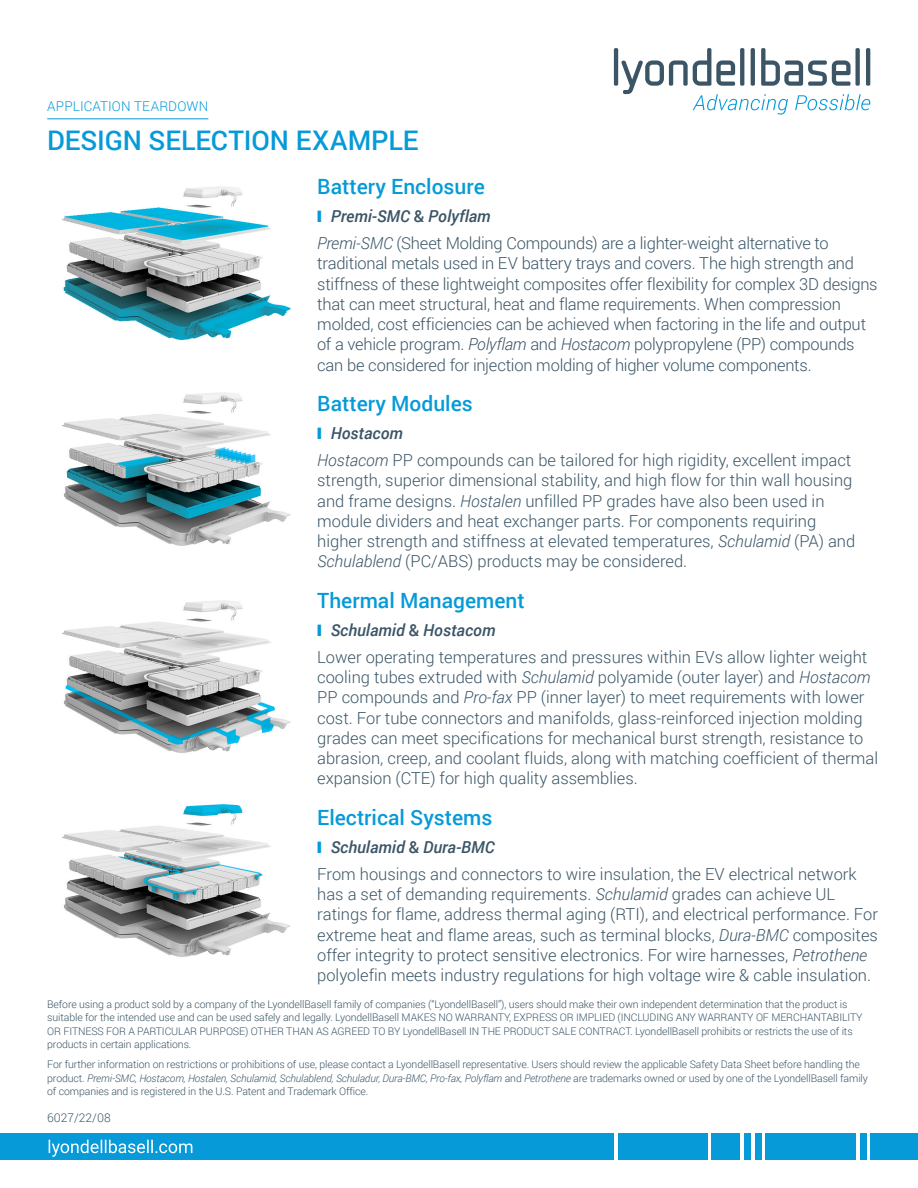
<style>
.page{position:relative;width:918px;height:1188px;background:#fff}
.page>*{position:absolute;margin:0;border:0;box-sizing:border-box;transform-origin:0 0}
.Product_Name{font:500 27px "Roboto";letter-spacing:-.005em;color:#069ad9}
.t1{font:500 21px "Roboto";color:#069ad9}
.t2{font:300 16.5px/20.2px "Roboto";color:#3b5566}
.t3{font:italic 500 16.5px "Roboto";color:#3b5566}
.Product_Information{font:300 13.5px "Roboto";letter-spacing:.01em;color:#069ad9}
.t4{font:300 12px "Roboto";color:#3b5566}
.t5{font:300 10.5px/13.5px "Roboto";letter-spacing:-.01em;color:#3b5566}
.s1{color:#069ad9}
.s2{font-style:normal}
.s3{font-style:italic}
</style>
<div class="page">
<img style="left:62px;top:804px;width:229px;height:153px">
<img style="left:62px;top:600px;width:229px;height:153px">
<hr style="left:614px;top:48px;width:4px;height:38px;background:#3b5566;border-radius:2px">
<svg style="left:621px;top:48px;width:249px;height:66px"></svg>
<hr style="left:47px;top:118px;width:161px;height:1px;background:#069ad9">
<div style="left:0;top:1133px;width:614px;height:27px;background:#069ad9"></div>
<div style="left:618px;top:1133px;width:89px;height:27px;background:#069ad9"></div>
<div style="left:712px;top:1133px;width:28px;height:27px;background:#069ad9"></div>
<div style="left:745px;top:1133px;width:6px;height:27px;background:#069ad9"></div>
<div style="left:755px;top:1133px;width:6px;height:27px;background:#069ad9"></div>
<div style="left:766px;top:1133px;width:90px;height:27px;background:#069ad9"></div>
<div style="left:860px;top:1133px;width:6px;height:27px;background:#069ad9"></div>
<div style="left:871px;top:1133px;width:47px;height:27px;background:#069ad9"></div>
<svg style="left:49px;top:1140px;width:143px;height:17px"></svg>
<img style="left:62px;top:187px;width:229px;height:153px">
<img style="left:62px;top:393px;width:229px;height:153px">
<p class="Product_Information" style="left:47px;top:96px;width:163px">APPLICATION TEARDOWN</p>
<p class="Product_Name" style="left:47px;top:121px;width:373px">DESIGN SELECTION EXAMPLE</p>
<p class="t1" style="left:317px;top:172px;width:169px">Battery Enclosure</p>
<p class="t3" style="left:317px;top:205px;width:175px"><span class="s1">❙</span> Premi-SMC <span class="s2">&amp;</span> Polyflam</p>
<p class="t2" style="left:317px;top:233px;width:562px"><span class="s3">Premi-SMC</span> (Sheet Molding Compounds) are a lighter-weight alternative to traditional metals used in EV battery trays and covers. The high strength and stiffness of these lightweight composites offer flexibility for complex 3D designs that can meet structural, heat and flame requirements. When compression molded, cost efficiencies can be achieved when factoring in the life and output of a vehicle program. <span class="s3">Polyflam</span> and <span class="s3">Hostacom</span> polypropylene (PP) compounds can be considered for injection molding of higher volume components.</p>
<p class="t1" style="left:317px;top:389px;width:157px">Battery Modules</p>
<p class="t3" style="left:317px;top:422px;width:87px"><span class="s1">❙</span> Hostacom</p>
<p class="t2" style="left:317px;top:450px;width:540px"><span class="s3">Hostacom</span> PP compounds can be tailored for high rigidity, excellent impact strength, superior dimensional stability, and high flow for thin wall housing and frame designs. <span class="s3">Hostalen</span> unfilled PP grades have also been used in module dividers and heat exchanger parts. For components requiring higher strength and stiffness at elevated temperatures, <span class="s3">Schulamid</span> (PA) and <span class="s3">Schulablend</span> (PC/ABS) products may be considered.</p>
<p class="t1" style="left:317px;top:586px;width:209px">Thermal Management</p>
<p class="t3" style="left:317px;top:618px;width:180px"><span class="s1">❙</span> Schulamid <span class="s2">&amp;</span> Hostacom</p>
<p class="t2" style="left:317px;top:646px;width:562px">Lower operating temperatures and pressures within EVs allow lighter weight cooling tubes extruded with <span class="s3">Schulamid</span> polyamide (outer layer) and <span class="s3">Hostacom </span>PP compounds and <span class="s3">Pro-fax</span> PP (inner layer) to meet requirements with lower cost. For tube connectors and manifolds, glass-reinforced injection molding grades can meet specifications for mechanical burst strength, resistance to abrasion, creep, and coolant fluids, along with matching coefficient of thermal expansion (CTE) for high quality assemblies.</p>
<p class="t1" style="left:317px;top:803px;width:177px">Electrical Systems</p>
<p class="t3" style="left:317px;top:835px;width:179px"><span class="s1">❙</span> Schulamid <span class="s2">&amp;</span> Dura-BMC</p>
<p class="t2" style="left:317px;top:863px;width:562px">From housings and connectors to wire insulation, the EV electrical network has a set of demanding requirements. <span class="s3">Schulamid</span> grades can achieve UL ratings for flame, address thermal aging (RTI), and electrical performance. For extreme heat and flame areas, such as terminal blocks, <span class="s3">Dura-BMC</span> composites offer integrity to protect sensitive electronics. For wire harnesses, <span class="s3">Petrothene </span>polyolefin meets industry regulations for high voltage wire &amp; cable insulation.</p>
<p class="t5" style="left:47px;top:997px;width:817px">Before using a product sold by a company of the LyondellBasell family of companies (“LyondellBasell”), users should make their own independent determination that the product is suitable for the intended use and can be used safely and legally. LyondellBasell MAKES NO WARRANTY, EXPRESS OR IMPLIED (INCLUDING ANY WARRANTY OF MERCHANTABILITY OR FITNESS FOR A PARTICULAR PURPOSE) OTHER THAN AS AGREED TO BY LyondellBasell IN THE PRODUCT SALE CONTRACT. LyondellBasell prohibits or restricts the use of its products in certain applications.</p>
<p class="t5" style="left:47px;top:1058px;width:822px">For further information on restrictions or prohibitions of use, please contact a LyondellBasell representative. Users should review the applicable Safety Data Sheet before handling the product. <span class="s3">Premi-SMC, Hostacom, Hostalen, Schulamid, Schulablend, Schuladur, Dura-BMC, Pro-fax, Polyflam</span> and <span class="s3">Petrothene</span> are trademarks owned or used by one of the LyondellBasell family of companies and is registered in the U.S. Patent and Trademark Office.</p>
<p class="t4" style="left:47px;top:1110px;width:65px">6027/22/08</p>
</div>
